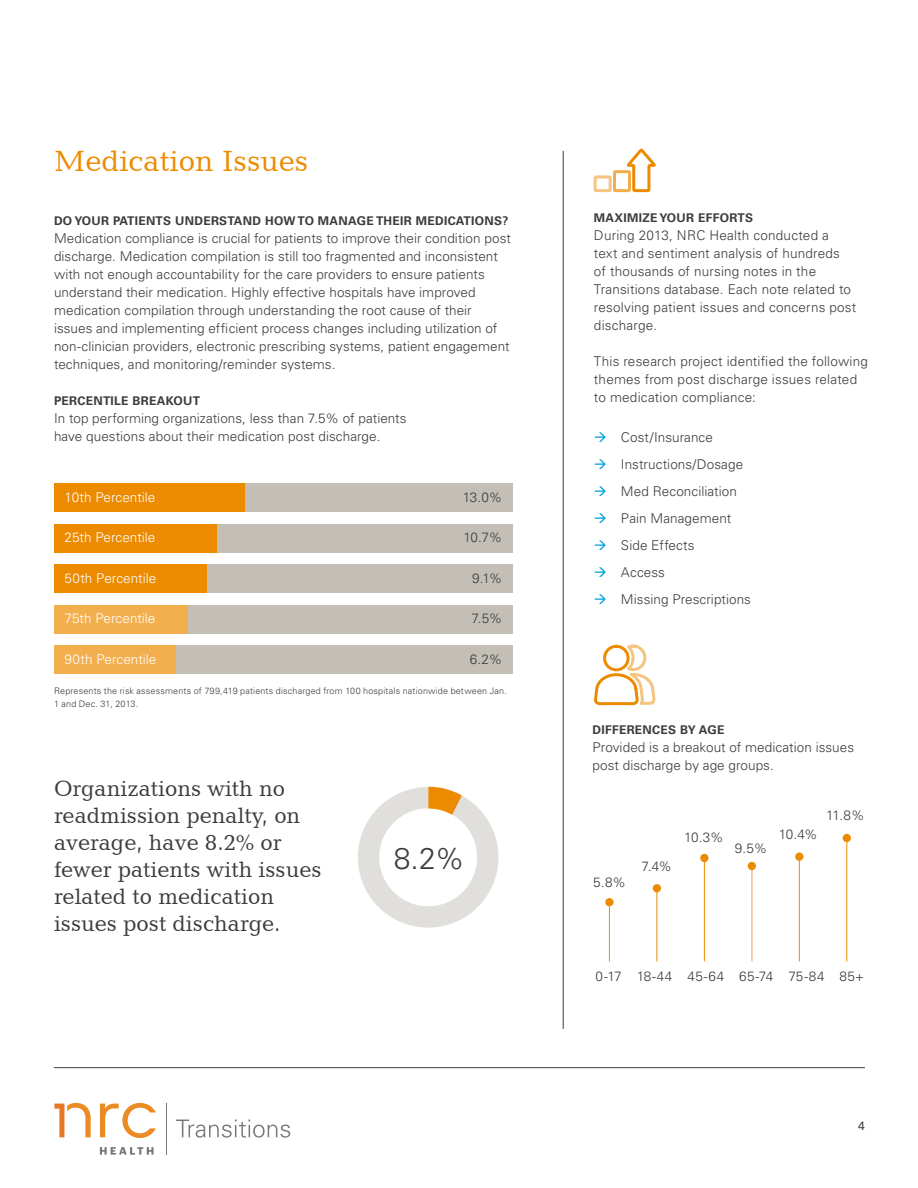
<style>
.page{position:relative;width:918px;height:1188px;background:#fff}
.page>*{position:absolute;margin:0;border:0;box-sizing:border-box;transform-origin:0 0}
.t1{font:30px "Candida BT";color:#ed8b00}
.t2{font:300 30px "Univers LT Std";color:#3b3c3e}
.t3{font:22.5px/27px "Candida BT";color:#3b3c3e}
.t4{font:300 13.5px/18px "Univers LT Std";letter-spacing:.005em;color:#3b3c3e}
.t5{font:300 13.5px "Univers LT Std";letter-spacing:.005em;color:#fff}
.t6{font:300 13.5px "Univers LT Std";letter-spacing:.03em;color:#3b3c3e}
.t7{font:700 12px "Univers LT Std";letter-spacing:.025em;color:#3b3c3e}
.t8{font:12px "Univers LT Std";color:#3b3c3e}
.t9{font:300 9px/13.5px "Univers LT Std";letter-spacing:.02em;color:#3b3c3e}
</style>
<div class="page">
<hr style="left:54px;top:1067px;width:811px;height:1px;background:#3b3c3e">
<div style="left:358px;top:787px;width:140px;height:141px;background:#e1dfdb;border-radius:50%"></div>
<div style="left:379px;top:808px;width:98px;height:98px;background:#fff;border-radius:50%"></div>
<svg style="left:428px;top:787px;width:34px;height:28px"></svg>
<div style="left:54px;top:484px;width:459px;height:28px;background:#c4bfb6"></div>
<div style="left:54px;top:484px;width:191px;height:28px;background:#ed8b00"></div>
<div style="left:54px;top:646px;width:459px;height:28px;background:#c4bfb6"></div>
<div style="left:54px;top:646px;width:121px;height:28px;background:#f3ae4d"></div>
<div style="left:54px;top:605px;width:459px;height:28px;background:#c4bfb6"></div>
<div style="left:54px;top:605px;width:133px;height:28px;background:#f3ae4d"></div>
<div style="left:54px;top:565px;width:459px;height:28px;background:#c4bfb6"></div>
<div style="left:54px;top:565px;width:153px;height:28px;background:#ed8b00"></div>
<div style="left:54px;top:524px;width:459px;height:28px;background:#c4bfb6"></div>
<div style="left:54px;top:524px;width:162px;height:28px;background:#ed8b00"></div>
<svg style="left:594px;top:644px;width:62px;height:62px"></svg>
<div style="left:605px;top:898px;width:9px;height:8px;background:#ed8b00;border-radius:50%"></div>
<hr style="left:609px;top:900px;width:1px;height:61px;background:#ed8b00">
<div style="left:653px;top:884px;width:8px;height:8px;background:#ed8b00;border-radius:50%"></div>
<hr style="left:657px;top:887px;width:1px;height:74px;background:#ed8b00">
<div style="left:700px;top:854px;width:9px;height:8px;background:#ed8b00;border-radius:50%"></div>
<hr style="left:704px;top:858px;width:1px;height:103px;background:#ed8b00">
<div style="left:748px;top:862px;width:8px;height:8px;background:#ed8b00;border-radius:50%"></div>
<div style="left:795px;top:853px;width:8px;height:8px;background:#ed8b00;border-radius:50%"></div>
<hr style="left:799px;top:855px;width:1px;height:106px;background:#ed8b00">
<div style="left:843px;top:834px;width:8px;height:8px;background:#ed8b00;border-radius:50%"></div>
<hr style="left:847px;top:838px;width:1px;height:123px;background:#ed8b00">
<hr style="left:563px;top:151px;width:1px;height:878px;background:#3b3c3e">
<div style="left:594px;top:175px;width:18px;height:17px;border:3px solid #f5c480"></div>
<div style="left:613px;top:170px;width:18px;height:22px;border:3px solid #f2ad4d"></div>
<svg style="left:624px;top:148px;width:32px;height:45px"></svg>
<svg style="left:100px;top:1147px;width:54px;height:8px"></svg>
<svg style="left:100px;top:1103px;width:56px;height:35px"></svg>
<svg style="left:54px;top:1103px;width:37px;height:34px"></svg>
<hr style="left:166px;top:1104px;width:1px;height:51px;background:#75787b">
<svg style="left:176px;top:1120px;width:114px;height:18px"></svg>
<h1 class="t1" style="left:54px;top:143px;width:256px">Medication Issues</h1>
<p class="t7" style="left:54px;top:213px;width:456px">DO YOUR PATIENTS UNDERSTAND HOW TO MANAGE THEIR MEDICATIONS?</p>
<p class="t4" style="left:54px;top:229px;width:459px">Medication compliance is crucial for patients to improve their condition post discharge. Medication compilation is still too fragmented and inconsistent with not enough accountability for the care providers to ensure patients understand their medication. Highly effective hospitals have improved medication compilation through understanding the root cause of their issues and implementing efficient process changes including utilization of non-clinician providers, electronic prescribing systems, patient engagement techniques, and monitoring/reminder systems.</p>
<p class="t7" style="left:54px;top:393px;width:148px">PERCENTILE BREAKOUT</p>
<p class="t4" style="left:54px;top:409px;width:354px">In top performing organizations, less than 7.5% of patients have questions about their medication post discharge.</p>
<p class="t5" style="left:65px;top:489px;width:92px">10th Percentile</p>
<p class="t4" style="left:463px;top:488px;width:41px">13.0%</p>
<p class="t5" style="left:65px;top:529px;width:92px">25th Percentile</p>
<p class="t5" style="left:65px;top:570px;width:93px">50th Percentile</p>
<p class="t5" style="left:65px;top:610px;width:92px">75th Percentile</p>
<p class="t5" style="left:65px;top:651px;width:93px">90th Percentile</p>
<p class="t9" style="left:54px;top:684px;width:454px">Represents the risk assessments of 799,419 patients discharged from 100 hospitals nationwide between Jan.<br>1 and Dec. 31, 2013.</p>
<p class="t4" style="left:464px;top:528px;width:40px">10.7%</p>
<p class="t4" style="left:472px;top:569px;width:32px">9.1%</p>
<p class="t4" style="left:471px;top:609px;width:33px">7.5%</p>
<p class="t4" style="left:470px;top:650px;width:34px">6.2%</p>
<h2 class="t3" style="left:54px;top:774px;width:269px">Organizations with no readmission penalty, on average, have 8.2% or fewer patients with issues related to medication issues post discharge.</h2>
<h1 class="t2" style="left:394px;top:840px;width:73px">8.2%</h1>
<p class="t7" style="left:594px;top:210px;width:161px">MAXIMIZE YOUR EFFORTS</p>
<p class="t4" style="left:594px;top:226px;width:264px">During 2013, NRC Health conducted a<br>text and sentiment analysis of hundreds<br>of thousands of nursing notes in the Transitions database. Each note related to resolving patient issues and concerns post discharge.</p>
<p class="t4" style="left:594px;top:352px;width:275px">This research project identified the following themes from post discharge issues related to medication compliance:</p>
<p class="t4" style="left:621px;top:424px;width:131px;line-height:27px">Cost/Insurance<br>Instructions/Dosage<br>Med Reconciliation<br>Pain Management<br>Side Effects<br>Access<br>Missing Prescriptions</p>
<p class="t7" style="left:592px;top:722px;width:133px">DIFFERENCES BY AGE</p>
<p class="t4" style="left:592px;top:738px;width:263px">Provided is a breakout of medication issues post discharge by age groups.</p>
<p class="t4" style="left:593px;top:874px;width:34px">5.8%</p>
<p class="t4" style="left:641px;top:857px;width:32px">7.4%</p>
<p class="t4" style="left:684px;top:828px;width:41px">10.3%</p>
<p class="t4" style="left:735px;top:839px;width:34px">9.5%</p>
<p class="t4" style="left:779px;top:825px;width:41px">10.4%</p>
<p class="t4" style="left:826px;top:807px;width:40px">11.8%</p>
<p class="t6" style="left:596px;top:968px;width:270px">0-17 18-44 45-64 65-74 75-84 85+</p>
<p class="t8" style="left:858px;top:1119px;width:8px">4</p>
</div>
